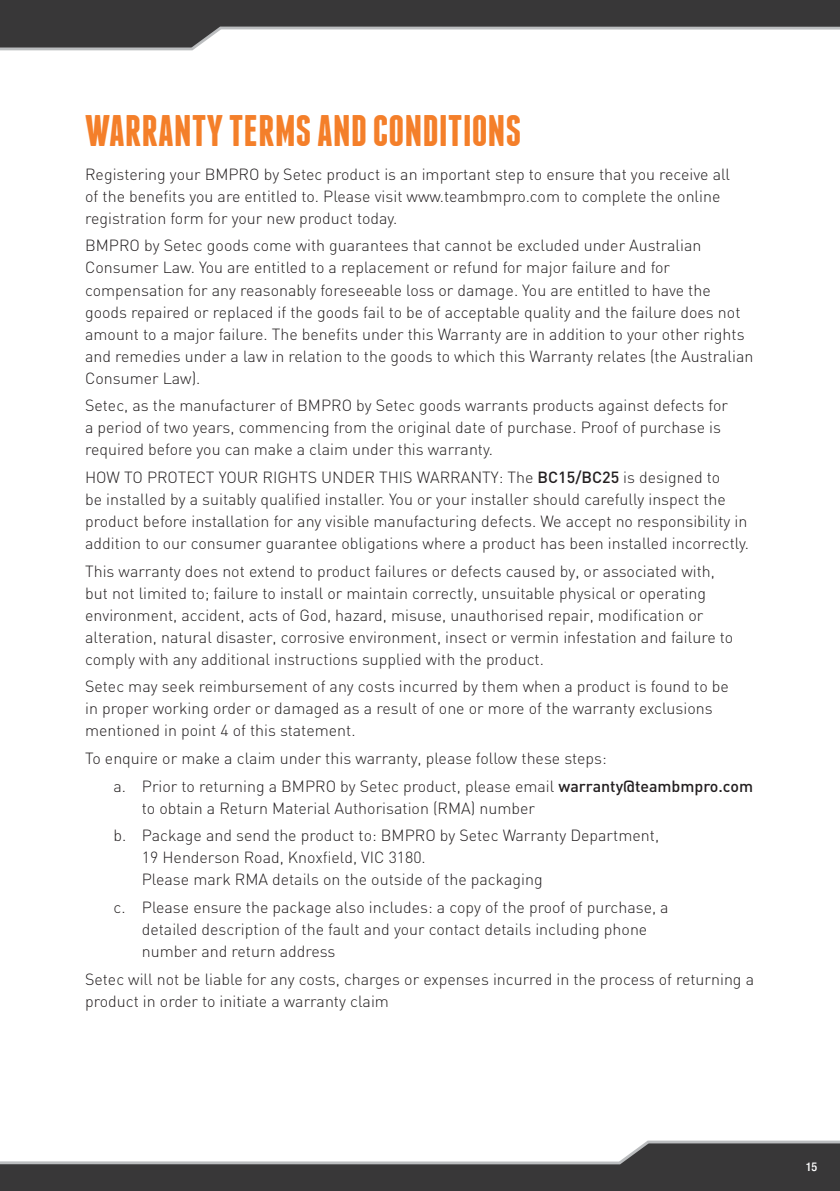
<style>
.page{position:relative;width:840px;height:1191px;background:#fff}
.page>*{position:absolute;margin:0;border:0;box-sizing:border-box;transform-origin:0 0}
.Manual_HEADER_1{font:700 44px "Franchise";color:#f47f2a}
.Manual_TABLE{font:300 16px/22px "DIN";color:#231f20}
.t1{font:500 condensed 12px "Helvetica Neue LT";color:#fff}
.s1{font-weight:500}
</style>
<div class="page">
<div style="left:0;top:1165px;width:839px;height:26px;background:#383738"></div>
<svg style="left:0;top:1140px;width:839px;height:25px"></svg>
<div style="left:0;top:0;width:839px;height:25px;background:#383738"></div>
<svg style="left:0;top:25px;width:839px;height:26px"></svg>
<p class="Manual_HEADER_1" style="left:85px;top:110px;width:437px">WARRANTY TERMS AND CONDITIONS</p>
<p class="Manual_TABLE" style="left:85px;top:163px;width:646px">Registering your BMPRO by Setec product is an important step to ensure that you receive all of the benefits you are entitled to. Please visit www.teambmpro.com to complete the online registration form for your new product today.</p>
<p class="Manual_TABLE" style="left:85px;top:234px;width:669px">BMPRO by Setec goods come with guarantees that cannot be excluded under Australian Consumer Law. You are entitled to a replacement or refund for major failure and for compensation for any reasonably foreseeable loss or damage. You are entitled to have the goods repaired or replaced if the goods fail to be of acceptable quality and the failure does not amount to a major failure. The benefits under this Warranty are in addition to your other rights and remedies under a law in relation to the goods to which this Warranty relates (the Australian Consumer Law).</p>
<p class="Manual_TABLE" style="left:85px;top:394px;width:644px">Setec, as the manufacturer of BMPRO by Setec goods warrants products against defects for a period of two years, commencing from the original date of purchase. Proof of purchase is required before you can make a claim under this warranty.</p>
<p class="Manual_TABLE" style="left:85px;top:466px;width:665px">HOW TO PROTECT YOUR RIGHTS UNDER THIS WARRANTY: The <span class="s1">BC15/BC25</span> is designed to<br>be installed by a suitably qualified installer. You or your installer should carefully inspect the product before installation for any visible manufacturing defects. We accept no responsibility in addition to our consumer guarantee obligations where a product has been installed incorrectly.</p>
<p class="Manual_TABLE" style="left:85px;top:559px;width:649px">This warranty does not extend to product failures or defects caused by, or associated with, but not limited to; failure to install or maintain correctly, unsuitable physical or operating environment, accident, acts of God, hazard, misuse, unauthorised repair, modification or alteration, natural disaster, corrosive environment, insect or vermin infestation and failure to comply with any additional instructions supplied with the product.</p>
<p class="Manual_TABLE" style="left:85px;top:675px;width:645px">Setec may seek reimbursement of any costs incurred by them when a product is found to be in proper working order or damaged as a result of one or more of the warranty exclusions mentioned in point 4 of this statement.</p>
<p class="Manual_TABLE" style="left:85px;top:747px;width:523px">To enquire or make a claim under this warranty, please follow these steps:</p>
<p class="Manual_TABLE" style="left:142px;top:774px;width:612px;text-indent:-28px">a. Prior to returning a BMPRO by Setec product, please email <span class="s1">warranty@teambmpro.com </span>to obtain a Return Material Authorisation (RMA) number</p>
<p class="Manual_TABLE" style="left:142px;top:824px;width:518px;text-indent:-28px">b. Package and send the product to: BMPRO by Setec Warranty Department,<br>19 Henderson Road, Knoxfield, VIC 3180.<br>Please mark RMA details on the outside of the packaging</p>
<p class="Manual_TABLE" style="left:142px;top:896px;width:528px;text-indent:-28px">c. Please ensure the package also includes: a copy of the proof of purchase, a detailed description of the fault and your contact details including phone number and return address</p>
<p class="Manual_TABLE" style="left:85px;top:968px;width:670px">Setec will not be liable for any costs, charges or expenses incurred in the process of returning a product in order to initiate a warranty claim</p>
<p class="t1" style="left:805px;top:1159px;width:13px">15</p>
</div>
